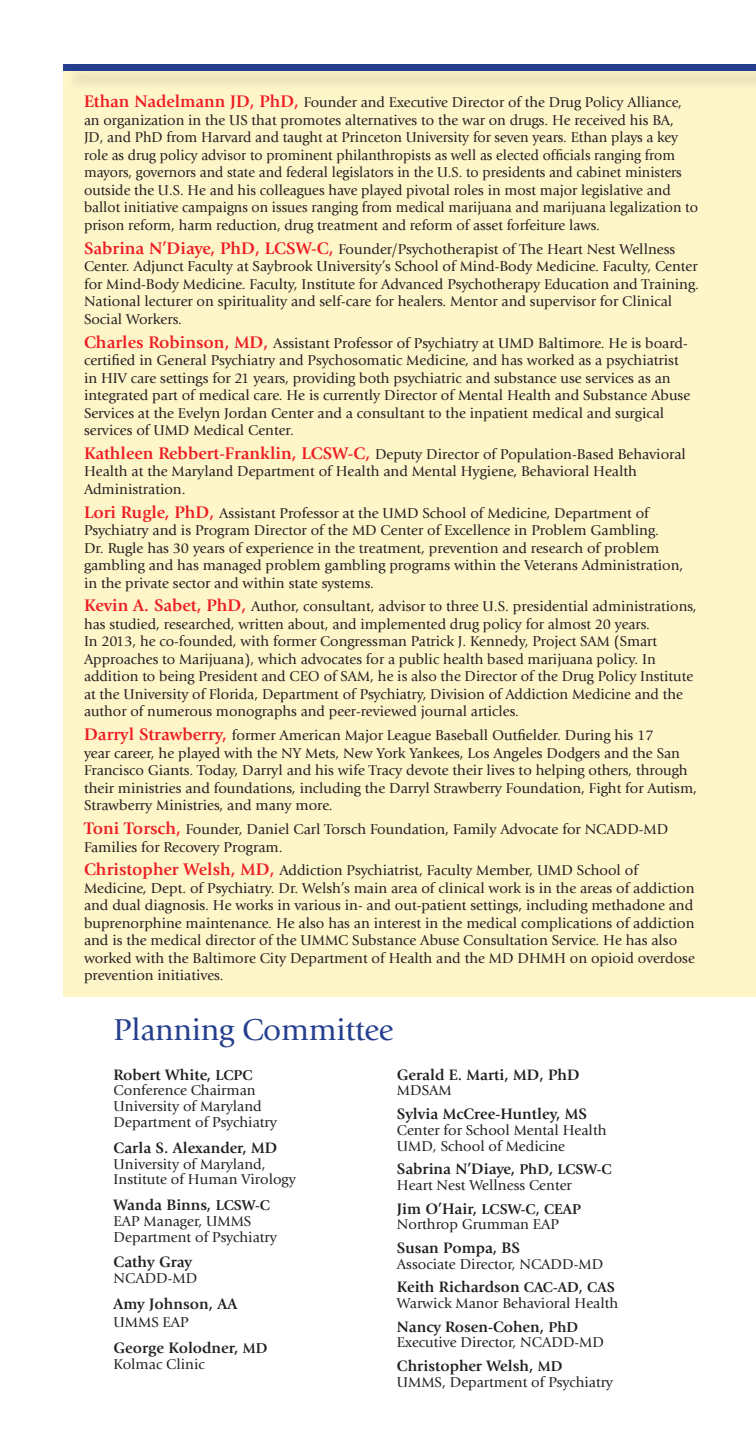
<style>
.page{position:relative;width:756px;height:1449px;background:#fff}
.page>*{position:absolute;margin:0;border:0;box-sizing:border-box;transform-origin:0 0}
.t1{font:31.5px "Giovanni";letter-spacing:-.01em;color:#253f8e}
.t2{font:700 15.75px "Giovanni";color:#231f20}
.t3{font:14.88px/17.5px "Giovanni";color:#231f20}
.t4{font:700 14.88px "Giovanni";color:#231f20}
.s1{font-weight:700;font-size:17.5px;color:#ee1d23}
.s2{font-size:14.88px}
.s3{font-size:15.75px}
</style>
<div class="page">
<div style="left:63px;top:69px;width:693px;height:928px;background:#fef5c9"></div>
<div style="left:65px;top:66px;width:691px;height:26px;background:#f3eac1"></div>
<div style="left:63px;top:64px;width:693px;height:7px;background:#253f8e"></div>
<p class="t3" style="left:84px;top:94px;width:616px"><span class="s1">Ethan Nadelmann JD, PhD,</span> Founder and Executive Director of the Drug Policy Alliance, an organization in the US that promotes alternatives to the war on drugs. He received his BA,<br>JD, and PhD from Harvard and taught at Princeton University for seven years. Ethan plays a key role as drug policy advisor to prominent philanthropists as well as elected officials ranging from mayors, governors and state and federal legislators in the U.S. to presidents and cabinet ministers outside the U.S. He and his colleagues have played pivotal roles in most major legislative and ballot initiative campaigns on issues ranging from medical marijuana and marijuana legalization to prison reform, harm reduction, drug treatment and reform of asset forfeiture laws.</p>
<p class="t3" style="left:84px;top:240px;width:617px"><span class="s1">Sabrina N’Diaye, PhD, LCSW-C,</span> Founder/Psychotherapist of The Heart Nest Wellness Center. Adjunct Faculty at Saybrook University’s School of Mind-Body Medicine. Faculty, Center for Mind-Body Medicine. Faculty, Institute for Advanced Psychotherapy Education and Training.<br>National lecturer on spirituality and self-care for healers. Mentor and supervisor for Clinical Social Workers.</p>
<p class="t3" style="left:84px;top:334px;width:608px"><span class="s1">Charles Robinson, MD,</span> Assistant Professor of Psychiatry at UMD Baltimore. He is board&shy;certified in General Psychiatry and Psychosomatic Medicine, and has worked as a psychiatrist in HIV care settings for 21 years, providing both psychiatric and substance use services as an integrated part of medical care. He is currently Director of Mental Health and Substance Abuse Services at the Evelyn Jordan Center and a consultant to the inpatient medical and surgical services of UMD Medical Center.</p>
<p class="t3" style="left:84px;top:445px;width:604px"><span class="s1">Kathleen Rebbert-Franklin, LCSW-C,</span> Deputy Director of Population-Based Behavioral<br>Health at the Maryland Department of Health and Mental Hygiene, Behavioral Health<br>Administration.</p>
<p class="t3" style="left:84px;top:504px;width:601px"><span class="s1">Lori Rugle, PhD,</span> Assistant Professor at the UMD School of Medicine, Department of Psychiatry and is Program Director of the MD Center of Excellence in Problem Gambling.<br>Dr. Rugle has 30 years of experience in the treatment, prevention and research of problem gambling and has managed problem gambling programs within the Veterans Administration, in the private sector and within state systems.</p>
<p class="t3" style="left:84px;top:598px;width:614px"><span class="s1">Kevin A. Sabet, PhD,</span> Author, consultant, advisor to three U.S. presidential administrations, has studied, researched, written about, and implemented drug policy for almost 20 years.<br>In 2013, he co-founded, with former Congressman Patrick J. Kennedy, Project SAM (Smart Approaches to Marijuana), which advocates for a public health based marijuana policy. In addition to being President and CEO of SAM, he is also the Director of the Drug Policy Institute at the University of Florida, Department of Psychiatry, Division of Addiction Medicine and the author of numerous monographs and peer-reviewed journal articles.</p>
<p class="t3" style="left:84px;top:727px;width:615px"><span class="s1">Darryl Strawberry,</span> former American Major League Baseball Outfielder. During his 17<br>year career, he played with the NY Mets, New York Yankees, Los Angeles Dodgers and the San Francisco Giants. Today, Darryl and his wife Tracy devote their lives to helping others, through their ministries and foundations, including the Darryl Strawberry Foundation, Fight for Autism, Strawberry Ministries, and many more.</p>
<p class="t3" style="left:84px;top:821px;width:586px"><span class="s1">Toni Torsch,</span> Founder, Daniel Carl Torsch Foundation, Family Advocate for NCADD-MD<br>Families for Recovery Program.</p>
<p class="t3" style="left:84px;top:862px;width:612px"><span class="s1">Christopher Welsh, MD,</span> Addiction Psychiatrist, Faculty Member, UMD School of Medicine, Dept. of Psychiatry. Dr. Welsh’s main area of clinical work is in the areas of addiction and dual diagnosis. He works in various in- and out-patient settings, including methadone and buprenorphine maintenance. He also has an interest in the medical complications of addiction and is the medical director of the UMMC Substance Abuse Consultation Service. He has also worked with the Baltimore City Department of Health and the MD DHMH on opioid overdose prevention initiatives.</p>
<p class="t1" style="left:114px;top:1012px;width:281px">Planning Committee</p>
<p class="t2" style="left:114px;top:1065px;width:141px">Robert White, <span class="s2">LCPC</span></p>
<p class="t3" style="left:114px;top:1083px;width:165px;line-height:15.8px">Conference Chairman<br>University of Maryland<br>Department of Psychiatry</p>
<p class="t2" style="left:114px;top:1138px;width:165px">Carla S. Alexander, MD</p>
<p class="t3" style="left:114px;top:1156px;width:184px;line-height:15.8px">University of Maryland,<br>Institute of Human Virology</p>
<p class="t2" style="left:114px;top:1196px;width:158px">Wanda Binns, <span class="s2">LCSW-C</span></p>
<p class="t3" style="left:114px;top:1213px;width:165px;line-height:15.8px">EAP Manager, UMMS<br>Department of Psychiatry</p>
<p class="t2" style="left:114px;top:1253px;width:80px">Cathy Gray</p>
<p class="t3" style="left:114px;top:1270px;width:85px">NCADD-MD</p>
<p class="t2" style="left:114px;top:1295px;width:125px">Amy Johnson, AA</p>
<p class="t3" style="left:114px;top:1314px;width:77px">UMMS EAP</p>
<p class="t2" style="left:114px;top:1338px;width:156px">George Kolodner, <span class="s2">MD</span></p>
<p class="t3" style="left:114px;top:1355px;width:93px">Kolmac Clinic</p>
<p class="t2" style="left:397px;top:1065px;width:184px">Gerald E. Marti, MD, PhD</p>
<p class="t3" style="left:397px;top:1082px;width:56px">MDSAM</p>
<p class="t2" style="left:397px;top:1105px;width:192px">Sylvia McCree-Huntley, MS</p>
<p class="t3" style="left:397px;top:1122px;width:211px;line-height:15.8px">Center for School Mental Health<br>UMD, School of Medicine</p>
<p class="t2" style="left:397px;top:1160px;width:216px">Sabrina N’Diaye, <span class="s2">PhD, LCSW-C</span></p>
<p class="t3" style="left:397px;top:1176px;width:176px">Heart Nest Wellness Center</p>
<p class="t4" style="left:397px;top:1200px;width:186px"><span class="s3">Jim O’Hair,</span> LCSW-C, CEAP</p>
<p class="t3" style="left:397px;top:1216px;width:164px">Northrop Grumman EAP</p>
<p class="t2" style="left:397px;top:1239px;width:125px">Susan Pompa, BS</p>
<p class="t3" style="left:397px;top:1255px;width:208px">Associate Director, NCADD-MD</p>
<p class="t2" style="left:397px;top:1278px;width:219px">Keith Richardson <span class="s2">CAC-AD, CAS</span></p>
<p class="t3" style="left:397px;top:1295px;width:223px">Warwick Manor Behavioral Health</p>
<p class="t2" style="left:397px;top:1317px;width:183px">Nancy Rosen-Cohen, <span class="s2">PhD</span></p>
<p class="t3" style="left:397px;top:1334px;width:209px">Executive Director, NCADD-MD</p>
<p class="t2" style="left:397px;top:1357px;width:167px">Christopher Welsh, <span class="s2">MD</span></p>
<p class="t3" style="left:397px;top:1373px;width:218px">UMMS, Department of Psychiatry</p>
</div>
